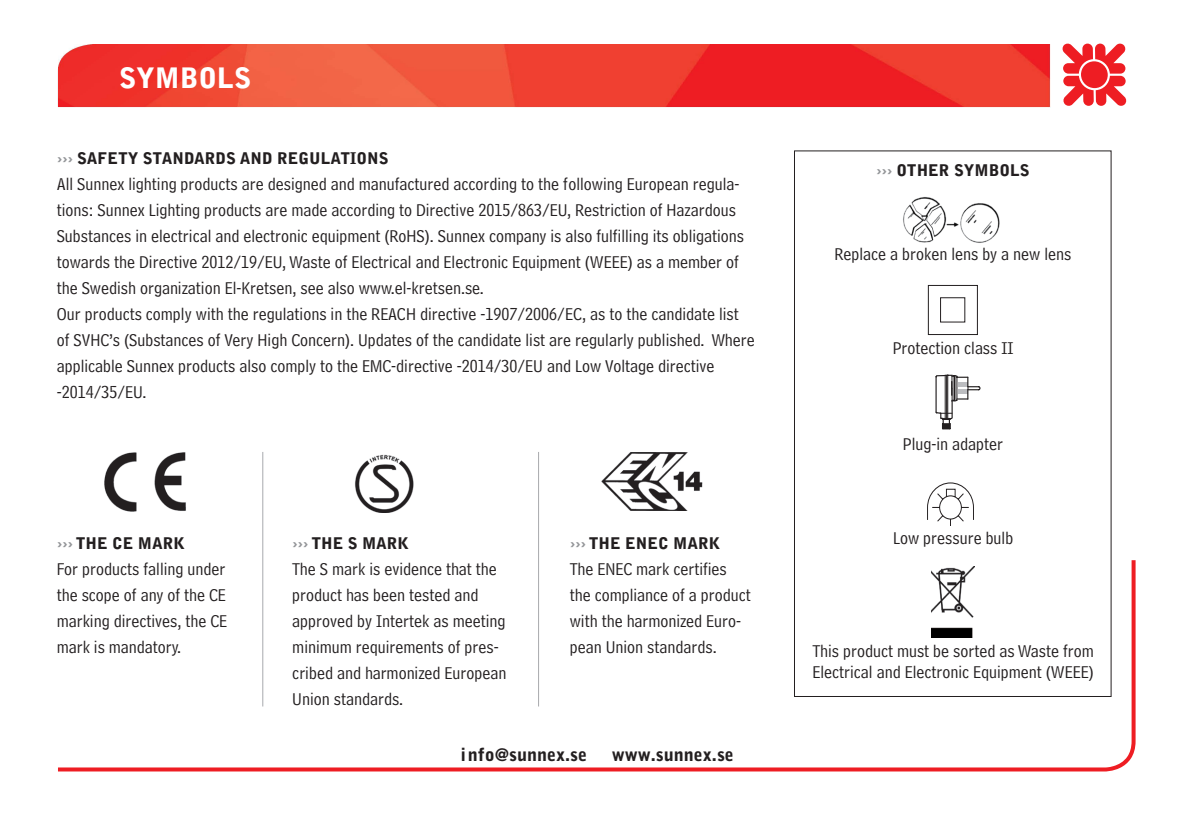
<style>
.page{position:relative;width:1191px;height:823px;background:#fff}
.page>*{position:absolute;margin:0;border:0;box-sizing:border-box;transform-origin:0 0}
.t1{font:900 28px "Bell Gothic";color:#fff}
.t2{font:18px/26px "Bell Centennial Address";color:#231f20}
.t3{font:900 18px "Bell Gothic Std";color:#231f20}
.t4{font:900 16px "Bell Gothic";color:#231f20}
.s1{color:#939598}
</style>
<div class="page">
<img style="left:58px;top:44px;width:992px;height:63px">
<hr style="left:538px;top:451px;width:1px;height:255px;background:#a8a9ad">
<hr style="left:262px;top:451px;width:1px;height:255px;background:#a8a9ad">
<img style="left:903px;top:197px;width:97px;height:46px">
<svg style="left:927px;top:482px;width:47px;height:43px"></svg>
<div style="left:928px;top:285px;width:50px;height:50px;border:1px solid #231f20"></div>
<div style="left:940px;top:297px;width:25px;height:25px;border:1px solid #231f20"></div>
<img style="left:355px;top:454px;width:59px;height:58px">
<img style="left:105px;top:452px;width:81px;height:59px">
<img style="left:601px;top:452px;width:101px;height:58px">
<svg style="left:934px;top:374px;width:46px;height:57px"></svg>
<svg style="left:1062px;top:43px;width:64px;height:63px"></svg>
<svg style="left:58px;top:560px;width:1077px;height:211px"></svg>
<h1 class="t1" style="left:119px;top:62px;width:134px">SYMBOLS</h1>
<p class="t4" style="left:57px;top:149px;width:333px"><span class="s1">›››</span> SAFETY STANDARDS AND REGULATIONS</p>
<p class="t2" style="left:57px;top:171px;width:699px">All Sunnex lighting products are designed and manufactured according to the following European regula&shy;tions: Sunnex Lighting products are made according to Directive 2015/863/EU, Restriction of Hazardous Substances in electrical and electronic equipment (RoHS). Sunnex company is also fulfilling its obligations towards the Directive 2012/19/EU, Waste of Electrical and Electronic Equipment (WEEE) as a member of the Swedish organization El-Kretsen, see also www.el-kretsen.se.<br>Our products comply with the regulations in the REACH directive -1907/2006/EC, as to the candidate list of SVHC’s (Substances of Very High Concern). Updates of the candidate list are regularly published. Where applicable Sunnex products also comply to the EMC-directive -2014/30/EU and Low Voltage directive -2014/35/EU.</p>
<p class="t4" style="left:57px;top:533px;width:130px"><span class="s1">›››</span> THE CE MARK</p>
<p class="t2" style="left:57px;top:555px;width:172px;text-align:justify">For products falling under the scope of any of the CE marking directives, the CE mark is mandatory.</p>
<p class="t4" style="left:292px;top:533px;width:118px"><span class="s1">›››</span> THE S MARK</p>
<p class="t2" style="left:292px;top:555px;width:216px">The S mark is evidence that the product has been tested and approved by Intertek as meeting minimum requirements of pres&shy;cribed and harmonized European<br>Union standards.</p>
<p class="t4" style="left:570px;top:533px;width:152px"><span class="s1">›››</span> THE ENEC MARK</p>
<p class="t2" style="left:570px;top:555px;width:183px">The ENEC mark certifies the compliance of a product with the harmonized Euro&shy;pean Union standards.</p>
<p class="t3" style="left:461px;top:743px;width:128px">info@sunnex.se</p>
<p class="t3" style="left:612px;top:743px;width:124px">www.sunnex.se</p>
<p class="t4" style="left:876px;top:161px;width:155px"><span class="s1">›››</span> OTHER SYMBOLS</p>
<p class="t2" style="left:834px;top:240px;width:238px">Replace a broken lens by a new lens</p>
<p class="t2" style="left:892px;top:335px;width:122px">Protection class II</p>
<p class="t2" style="left:903px;top:430px;width:102px">Plug-in adapter</p>
<p class="t2" style="left:893px;top:525px;width:122px">Low pressure bulb</p>
<p class="t2" style="left:812px;top:640px;width:283px;line-height:21px">This product must be sorted as Waste from<br>Electrical and Electronic Equipment (WEEE)</p>
</div>
